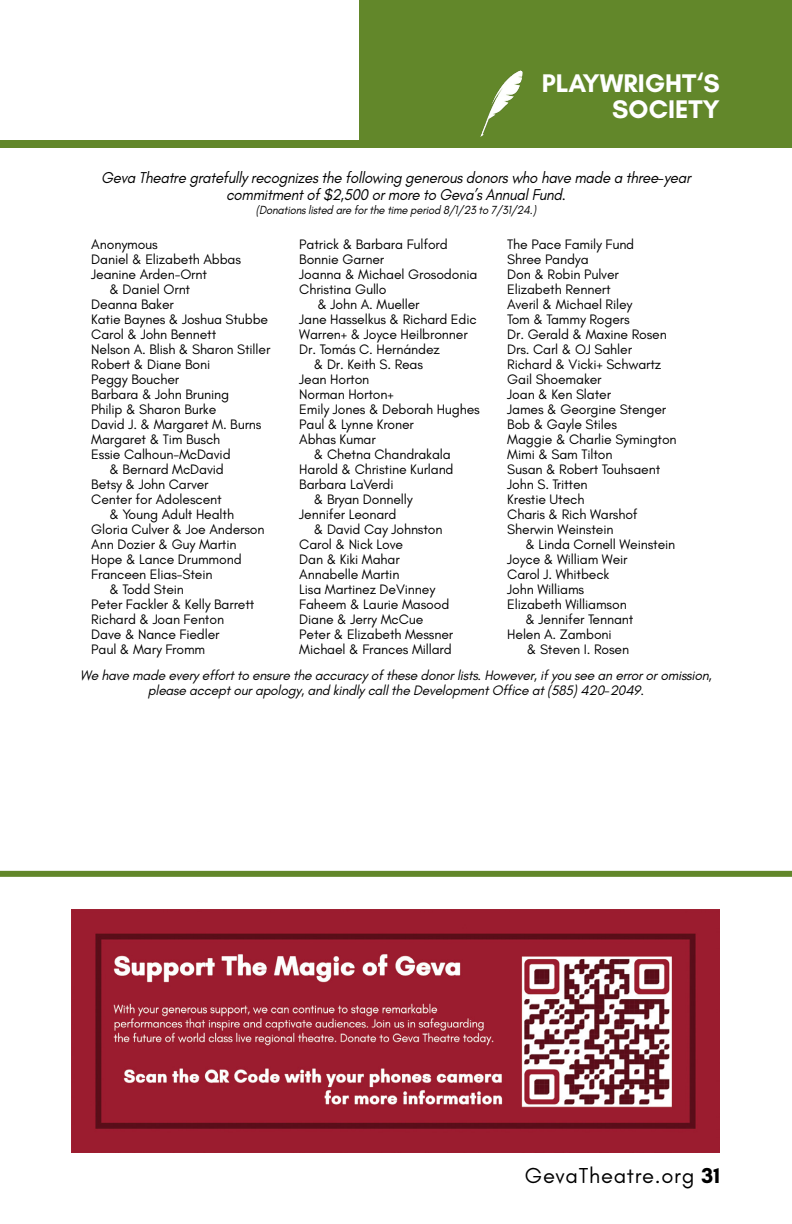
<style>
.page{position:relative;width:792px;height:1224px;background:#fff}
.page>*{position:absolute;margin:0;border:0;box-sizing:border-box;transform-origin:0 0}
.t1{font:700 26px/26px "Glacial Indifference";color:#fff;text-align:right}
.t2{font:22px "Glacial Indifference";letter-spacing:.03em;color:#000}
.t3{font:italic 16px/17px "Glacial Indifference";letter-spacing:-.02em;color:#000;text-align:center;scale:.94 1}
.t4{font:14px/15px "Glacial Indifference";letter-spacing:-.01em;color:#000}
.t5{font:italic 14px/15px "Glacial Indifference";letter-spacing:-.02em;color:#000;text-align:center}
.t6{font:italic 12px "Glacial Indifference";letter-spacing:-.02em;color:#000;scale:.94 1}
.s1{font-weight:700}
</style>
<div class="page">
<div style="left:359px;top:0;width:433px;height:148px;background:#62872a"></div>
<div style="left:0;top:141px;width:359px;height:7px;background:#62872a"></div>
<img style="left:71px;top:910px;width:648px;height:243px">
<div style="left:0;top:871px;width:792px;height:6px;background:#62872a"></div>
<img style="left:480px;top:70px;width:43px;height:66px">
<h1 class="t1" style="left:542px;top:69px;width:180px">PLAYWRIGHT‘S<br>SOCIETY</h1>
<p class="t3" style="left:101px;top:170px;width:629px">Geva Theatre gratefully recognizes the following generous donors who have made a three-year commitment of $2,500 or more to Geva’s Annual Fund.</p>
<p class="t6" style="left:256px;top:204px;width:300px">(Donations listed are for the time period 8/1/23 to 7/31/24.)</p>
<p class="t4" style="left:91px;top:237px;width:68px">Anonymous</p>
<p class="t4" style="left:91px;top:252px;width:151px">Daniel &amp; Elizabeth Abbas</p>
<p class="t4" style="left:91px;top:267px;width:117px">Jeanine Arden-Ornt</p>
<p class="t4" style="left:110px;top:282px;width:82px">&amp; Daniel Ornt</p>
<p class="t4" style="left:91px;top:297px;width:84px">Deanna Baker</p>
<p class="t4" style="left:91px;top:312px;width:178px">Katie Baynes &amp; Joshua Stubbe</p>
<p class="t4" style="left:91px;top:327px;width:126px">Carol &amp; John Bennett</p>
<p class="t4" style="left:91px;top:342px;width:181px">Nelson A. Blish &amp; Sharon Stiller</p>
<p class="t4" style="left:91px;top:357px;width:120px">Robert &amp; Diane Boni</p>
<p class="t4" style="left:91px;top:372px;width:89px">Peggy Boucher</p>
<p class="t4" style="left:91px;top:387px;width:139px">Barbara &amp; John Bruning</p>
<p class="t4" style="left:91px;top:402px;width:127px">Philip &amp; Sharon Burke</p>
<p class="t4" style="left:91px;top:417px;width:172px">David J. &amp; Margaret M. Burns</p>
<p class="t4" style="left:91px;top:432px;width:131px">Margaret &amp; Tim Busch</p>
<p class="t4" style="left:91px;top:447px;width:141px">Essie Calhoun-McDavid</p>
<p class="t4" style="left:110px;top:462px;width:116px">&amp; Bernard McDavid</p>
<p class="t4" style="left:91px;top:477px;width:119px">Betsy &amp; John Carver</p>
<p class="t4" style="left:91px;top:492px;width:132px">Center for Adolescent</p>
<p class="t4" style="left:110px;top:507px;width:126px">&amp; Young Adult Health</p>
<p class="t4" style="left:91px;top:522px;width:175px">Gloria Culver &amp; Joe Anderson</p>
<p class="t4" style="left:91px;top:537px;width:147px">Ann Dozier &amp; Guy Martin</p>
<p class="t4" style="left:91px;top:552px;width:152px">Hope &amp; Lance Drummond</p>
<p class="t4" style="left:91px;top:567px;width:123px">Franceen Elias-Stein</p>
<p class="t4" style="left:110px;top:582px;width:76px">&amp; Todd Stein</p>
<p class="t4" style="left:91px;top:597px;width:165px">Peter Fackler &amp; Kelly Barrett</p>
<p class="t4" style="left:91px;top:612px;width:134px">Richard &amp; Joan Fenton</p>
<p class="t4" style="left:91px;top:627px;width:130px">Dave &amp; Nance Fiedler</p>
<p class="t4" style="left:91px;top:642px;width:115px">Paul &amp; Mary Fromm</p>
<p class="t4" style="left:507px;top:237px;width:171px">The Pace Family Fund<br>Shree Pandya<br>Don &amp; Robin Pulver<br>Elizabeth Rennert<br>Averil &amp; Michael Riley<br>Tom &amp; Tammy Rogers<br>Dr. Gerald &amp; Maxine Rosen<br>Drs. Carl &amp; OJ Sahler<br>Richard &amp; Vicki+ Schwartz<br>Gail Shoemaker<br>Joan &amp; Ken Slater<br>James &amp; Georgine Stenger<br>Bob &amp; Gayle Stiles<br>Maggie &amp; Charlie Symington<br>Mimi &amp; Sam Tilton<br>Susan &amp; Robert Touhsaent<br>John S. Tritten<br>Krestie Utech<br>Charis &amp; Rich Warshof<br>Sherwin Weinstein</p>
<p class="t4" style="left:526px;top:537px;width:151px">&amp; Linda Cornell Weinstein</p>
<p class="t4" style="left:507px;top:552px;width:122px">Joyce &amp; William Weir</p>
<p class="t4" style="left:507px;top:567px;width:104px">Carol J. Whitbeck</p>
<p class="t4" style="left:507px;top:582px;width:78px">John Williams</p>
<p class="t4" style="left:507px;top:597px;width:121px">Elizabeth Williamson</p>
<p class="t4" style="left:526px;top:612px;width:109px">&amp; Jennifer Tennant</p>
<p class="t4" style="left:507px;top:627px;width:106px">Helen A. Zamboni</p>
<p class="t4" style="left:527px;top:642px;width:104px">&amp; Steven I. Rosen</p>
<p class="t5" style="left:80px;top:668px;width:633px">We have made every effort to ensure the accuracy of these donor lists. However, if you see an error or omission, please accept our apology, and kindly call the Development Office at (585) 420-2049.</p>
<p class="t4" style="left:299px;top:237px;width:150px">Patrick &amp; Barbara Fulford</p>
<p class="t4" style="left:299px;top:252px;width:86px">Bonnie Garner</p>
<p class="t4" style="left:299px;top:267px;width:180px">Joanna &amp; Michael Grosodonia</p>
<p class="t4" style="left:299px;top:282px;width:89px">Christina Gullo</p>
<p class="t4" style="left:318px;top:297px;width:104px">&amp; John A. Mueller</p>
<p class="t4" style="left:299px;top:312px;width:179px">Jane Hasselkus &amp; Richard Edic</p>
<p class="t4" style="left:299px;top:327px;width:170px">Warren+ &amp; Joyce Heilbronner</p>
<p class="t4" style="left:299px;top:342px;width:142px">Dr. Tomás C. Hernández</p>
<p class="t4" style="left:314px;top:357px;width:111px">&amp; Dr. Keith S. Reas</p>
<p class="t4" style="left:299px;top:372px;width:72px">Jean Horton</p>
<p class="t4" style="left:299px;top:387px;width:96px">Norman Horton+</p>
<p class="t4" style="left:299px;top:402px;width:182px">Emily Jones &amp; Deborah Hughes</p>
<p class="t4" style="left:299px;top:417px;width:116px">Paul &amp; Lynne Kroner</p>
<p class="t4" style="left:299px;top:432px;width:78px">Abhas Kumar</p>
<p class="t4" style="left:314px;top:447px;width:138px">&amp; Chetna Chandrakala</p>
<p class="t4" style="left:299px;top:462px;width:156px">Harold &amp; Christine Kurland</p>
<p class="t4" style="left:299px;top:477px;width:96px">Barbara LaVerdi</p>
<p class="t4" style="left:314px;top:492px;width:100px">&amp; Bryan Donnelly</p>
<p class="t4" style="left:299px;top:507px;width:99px">Jennifer Leonard</p>
<p class="t4" style="left:314px;top:522px;width:130px">&amp; David Cay Johnston</p>
<p class="t4" style="left:299px;top:537px;width:105px">Carol &amp; Nick Love</p>
<p class="t4" style="left:299px;top:552px;width:102px">Dan &amp; Kiki Mahar</p>
<p class="t4" style="left:299px;top:567px;width:102px">Annabelle Martin</p>
<p class="t4" style="left:299px;top:582px;width:138px">Lisa Martinez DeVinney</p>
<p class="t4" style="left:299px;top:597px;width:152px">Faheem &amp; Laurie Masood</p>
<p class="t4" style="left:299px;top:612px;width:126px">Diane &amp; Jerry McCue</p>
<p class="t4" style="left:299px;top:627px;width:155px">Peter &amp; Elizabeth Messner</p>
<p class="t4" style="left:299px;top:642px;width:154px">Michael &amp; Frances Millard</p>
<h2 class="t2" style="left:525px;top:1163px;width:197px">GevaTheatre.org <span class="s1">31</span></h2>
</div>
